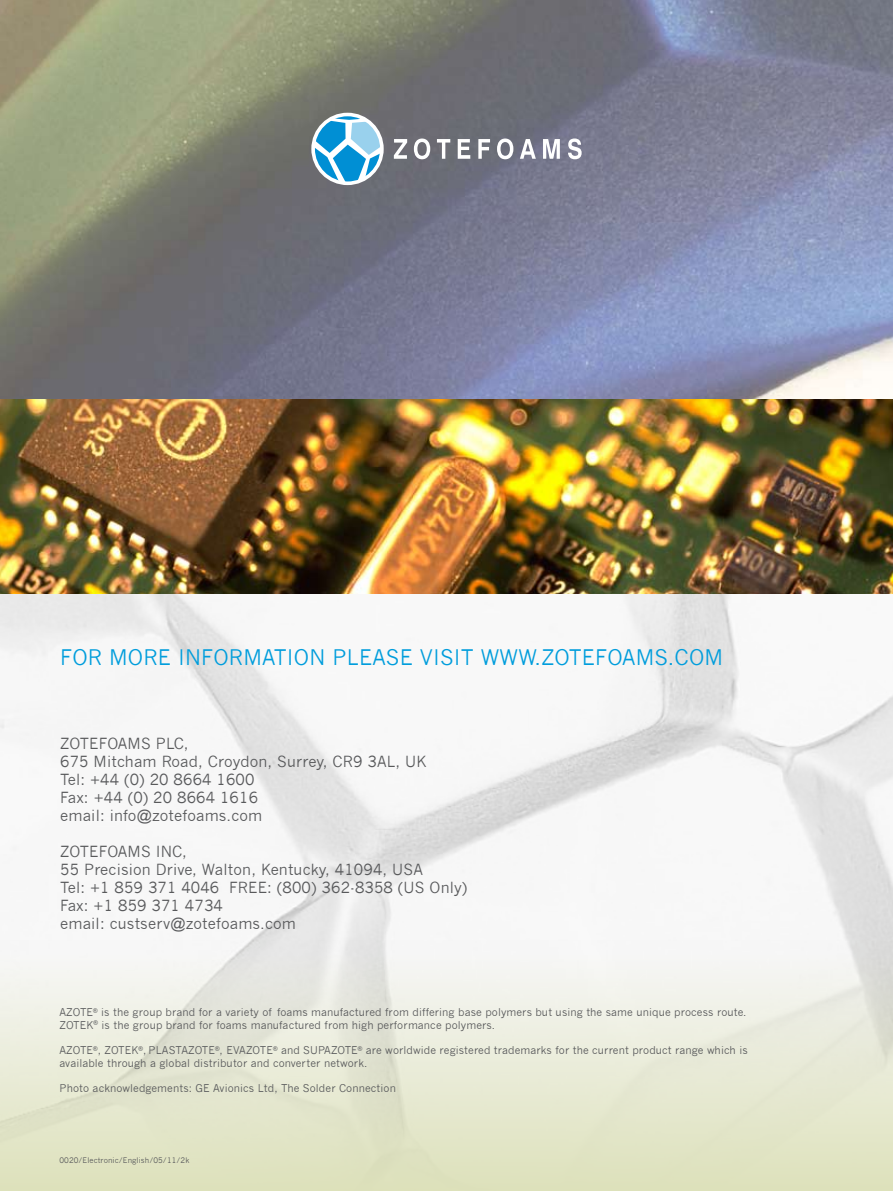
<style>
.page{position:relative;width:893px;height:1191px;background:#fff}
.page>*{position:absolute;margin:0;border:0;box-sizing:border-box;transform-origin:0 0}
.t1{font:21px "News Gothic";letter-spacing:.01em;color:#009ddc}
.t2{font:15px/18px "News Gothic";letter-spacing:.01em;color:#58595b}
.t3{font:10.5px/12.6px "News Gothic";letter-spacing:.01em;color:#58595b}
.t4{font:7.5px "News Gothic";letter-spacing:.01em;color:#58595b}
</style>
<div class="page">
<img style="left:0;top:0;width:893px;height:400px">
<img style="left:0;top:593px;width:893px;height:347px">
<div style="left:0;top:940px;width:893px;height:251px;background:linear-gradient(to bottom,#f3f3f4,#dde1ba)"></div>
<img style="left:0;top:400px;width:893px;height:193px">
<svg style="left:311px;top:113px;width:73px;height:72px"></svg>
<svg style="left:394px;top:139px;width:13px;height:20px"></svg>
<svg style="left:414px;top:138px;width:16px;height:21px"></svg>
<svg style="left:437px;top:139px;width:13px;height:20px"></svg>
<svg style="left:458px;top:139px;width:12px;height:20px"></svg>
<svg style="left:478px;top:139px;width:12px;height:20px"></svg>
<svg style="left:497px;top:138px;width:16px;height:21px"></svg>
<svg style="left:520px;top:139px;width:16px;height:20px"></svg>
<svg style="left:543px;top:139px;width:17px;height:20px"></svg>
<svg style="left:568px;top:138px;width:14px;height:21px"></svg>
<svg style="left:315px;top:116px;width:65px;height:65px"></svg>
<h1 class="t1" style="left:60px;top:645px;width:196px">For more informati</h1>
<h1 class="t1" style="left:294px;top:645px;width:79px">on please</h1>
<h1 class="t1" style="left:420px;top:645px;width:12px">visit</h1>
<h1 class="t1" style="left:481px;top:645px;width:20px">www</h1>
<h1 class="t1" style="left:535px;top:645px;width:48px">.zotef</h1>
<h1 class="t1" style="left:607px;top:645px;width:31px">oams</h1>
<h1 class="t1" style="left:668px;top:645px;width:52px">.com</h1>
<h2 class="t2" style="left:60px;top:734px;width:368px">ZOTEFOAMS PLC,<br>675 Mitcham Road, Croydon, Surrey, CR9 3AL, U K<br>Tel: +44 (0) 20 8664 1600<br>Fax: +44 (0) 20 8664 1616<br>email: info@zotefoams.com</h2>
<h2 class="t2" style="left:60px;top:842px;width:409px">ZOTEFOAMS INC,<br>55 Precision Drive, Walton, Kentucky, 41094, USA<br>Tel: +1 859 371 4046 FREE: (800) 362-8358 (U S Only)<br>Fax: +1 859 371 4734<br>email: custserv@zotefoams.com</h2>
<p class="t3" style="left:60px;top:1006px;width:688px">AZOTE<sup>®</sup> is the group brand for a variety of foams manufactured from differing base polymers but using the same unique process route.<br>ZOTEK<sup>®</sup> is the group brand for foams manufactured from high performance polymers.</p>
<p class="t3" style="left:60px;top:1044px;width:690px">AZOTE<sup>®</sup>, ZOTEK<sup>®</sup>, PLASTAZOTE<sup>®</sup>, EVAZOTE<sup>®</sup> and SU PAZOTE<sup>®</sup> are worldwide registered trademarks for the current product range which is available through a global distributor and converter network.</p>
<p class="t3" style="left:60px;top:1082px;width:338px">Photo acknowledgements: GE Avionics Ltd, The Solder Connection</p>
<p class="t4" style="left:60px;top:1155px;width:131px">0020/Electronic/English/05/11/2k</p>
</div>
